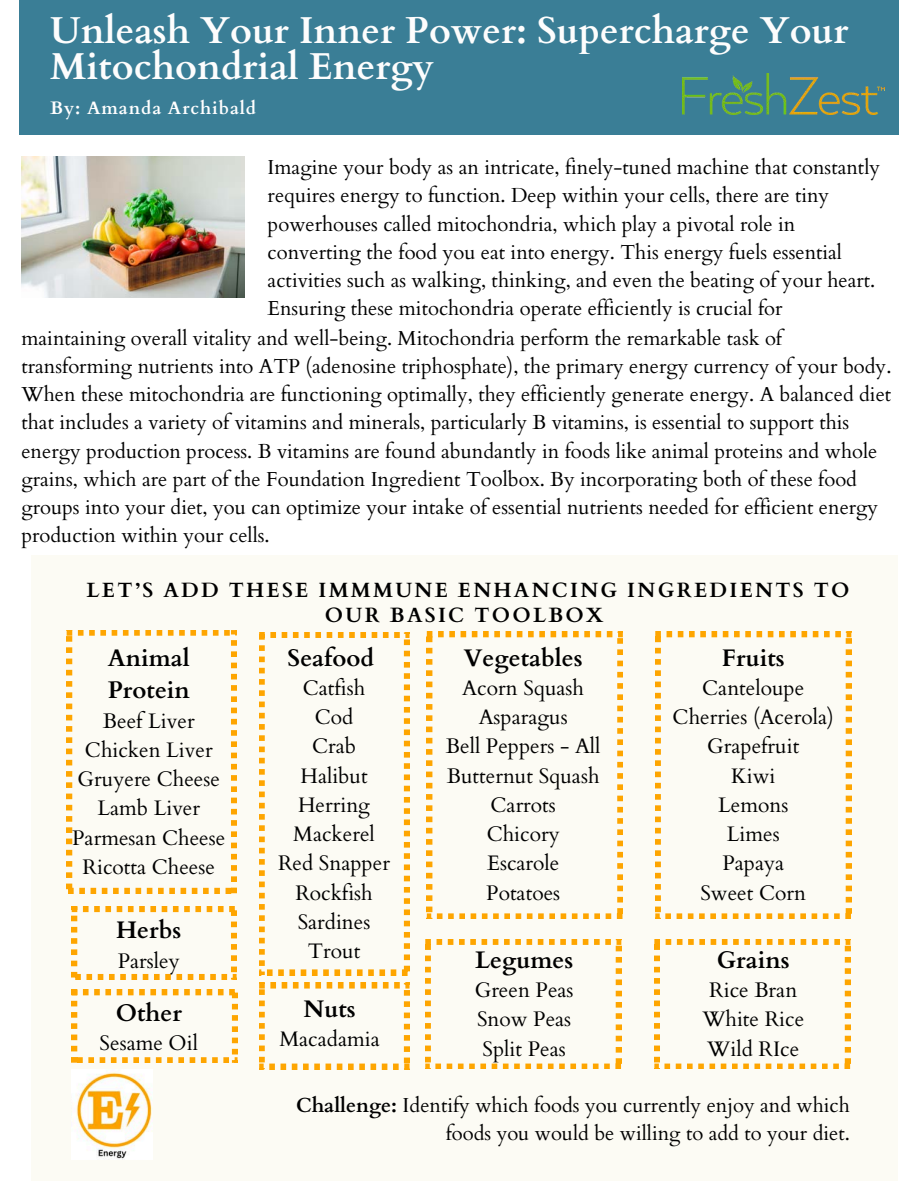
<style>
.page{position:relative;width:918px;height:1188px;background:#fff}
.page>*{position:absolute;margin:0;border:0;box-sizing:border-box;transform-origin:0 0}
.t1{font:700 37.5px/36px "Cardo";color:#fdfdfd}
.t2{font:700 24px/32.7px "Cardo";color:#000}
.t3{font:21px/29.2px "Cardo";color:#000;text-align:center}
.t4{font:700 20.7px/24.8px "Cardo";letter-spacing:.11em;color:#000;text-align:center}
.t5{font:20.25px/28.2px "Cardo";color:#000}
.t6{font:700 18px "Cardo";letter-spacing:.05em;color:#fff}
.s1{font-weight:700}
</style>
<div class="page">
<div style="left:19px;top:0;width:880px;height:135px;background:#3a7e96"></div>
<img style="left:682px;top:74px;width:203px;height:40px">
<div style="left:31px;top:556px;width:867px;height:625px;background:#fcfbf4"></div>
<svg style="left:67px;top:630px;width:170px;height:263px"></svg>
<svg style="left:259px;top:632px;width:151px;height:343px"></svg>
<svg style="left:655px;top:632px;width:196px;height:287px"></svg>
<svg style="left:427px;top:632px;width:196px;height:287px"></svg>
<img style="left:72px;top:1069px;width:81px;height:90px">
<img style="left:21px;top:156px;width:223px;height:142px">
<svg style="left:654px;top:939px;width:196px;height:130px"></svg>
<svg style="left:425px;top:939px;width:196px;height:130px"></svg>
<svg style="left:259px;top:983px;width:151px;height:86px"></svg>
<svg style="left:72px;top:906px;width:165px;height:74px"></svg>
<svg style="left:72px;top:990px;width:165px;height:73px"></svg>
<h3 class="t1" style="left:50px;top:14px;width:800px">Unleash Your Inner Power: Supercharge Your<br>Mitochondrial Energy</h3>
<h2 class="t6" style="left:50px;top:96px;width:207px">By: Amanda Archibald</h2>
<h3 class="t5" style="left:268px;top:154px;width:614px">Imagine your body as an intricate, finely-tuned machine that constantly requires energy to function. Deep within your cells, there are tiny powerhouses called mitochondria, which play a pivotal role in converting the food you eat into energy. This energy fuels essential activities such as walking, thinking, and even the beating of your heart.<br>Ensuring these mitochondria operate efficiently is crucial for</h3>
<h3 class="t5" style="left:21px;top:325px;width:872px">maintaining overall vitality and well-being. Mitochondria perform the remarkable task of transforming nutrients into ATP (adenosine triphosphate), the primary energy currency of your body.<br>When these mitochondria are functioning optimally, they efficiently generate energy. A balanced diet that includes a variety of vitamins and minerals, particularly B vitamins, is essential to support this energy production process. B vitamins are found abundantly in foods like animal proteins and whole grains, which are part of the Foundation Ingredient Toolbox. By incorporating both of these food groups into your diet, you can optimize your intake of essential nutrients needed for efficient energy production within your cells.</h3>
<h3 class="t4" style="left:87px;top:578px;width:764px">LET’S ADD THESE IMMMUNE ENHANCING INGREDIENTS TO<br>OUR BASIC TOOLBOX</h3>
<p class="t2" style="left:108px;top:642px;width:84px">Animal<br>Protein</p>
<p class="t3" style="left:72px;top:706px;width:155px">Beef Liver<br>Chicken Liver<br>Gruyere Cheese<br>Lamb Liver<br>Parmesan Cheese<br>Ricotta Cheese</p>
<h3 class="t2" style="left:116px;top:914px;width:67px">Herbs</h3>
<h3 class="t3" style="left:118px;top:946px;width:64px">Parsley</h3>
<h3 class="t2" style="left:116px;top:997px;width:68px">Other</h3>
<h3 class="t3" style="left:100px;top:1029px;width:100px">Sesame Oil</h3>
<p class="t2" style="left:288px;top:642px;width:88px">Seafood</p>
<p class="t3" style="left:278px;top:674px;width:113px">Catfish<br>Cod<br>Crab<br>Halibut<br>Herring<br>Mackerel<br>Red Snapper<br>Rockfish<br>Sardines<br>Trout</p>
<h3 class="t2" style="left:304px;top:993px;width:54px">Nuts</h3>
<h3 class="t3" style="left:279px;top:1025px;width:102px">Macadamia</h3>
<p class="t2" style="left:464px;top:642px;width:120px">Vegetables</p>
<p class="t3" style="left:446px;top:674px;width:156px">Acorn Squash<br>Asparagus<br>Bell Peppers - All<br>Butternut Squash<br>Carrots<br>Chicory<br>Escarole<br>Potatoes</p>
<h3 class="t2" style="left:475px;top:944px;width:100px">Legumes</h3>
<h3 class="t3" style="left:475px;top:976px;width:100px;text-align:justify">Green Peas Snow Peas Split Peas</h3>
<h3 class="t2" style="left:722px;top:642px;width:64px">Fruits</h3>
<h3 class="t3" style="left:673px;top:674px;width:163px">Canteloupe<br>Cherries (Acerola)<br>Grapefruit<br>Kiwi<br>Lemons<br>Limes<br>Papaya<br>Sweet Corn</h3>
<h3 class="t2" style="left:717px;top:944px;width:74px">Grains</h3>
<h3 class="t3" style="left:702px;top:976px;width:103px">Rice Bran<br>White Rice<br>Wild RIce</h3>
<h3 class="t5" style="left:296px;top:1092px;width:555px;text-align:right"><span class="s1">Challenge:</span> Identify which foods you currently enjoy and which foods you would be willing to add to your diet.</h3>
</div>
